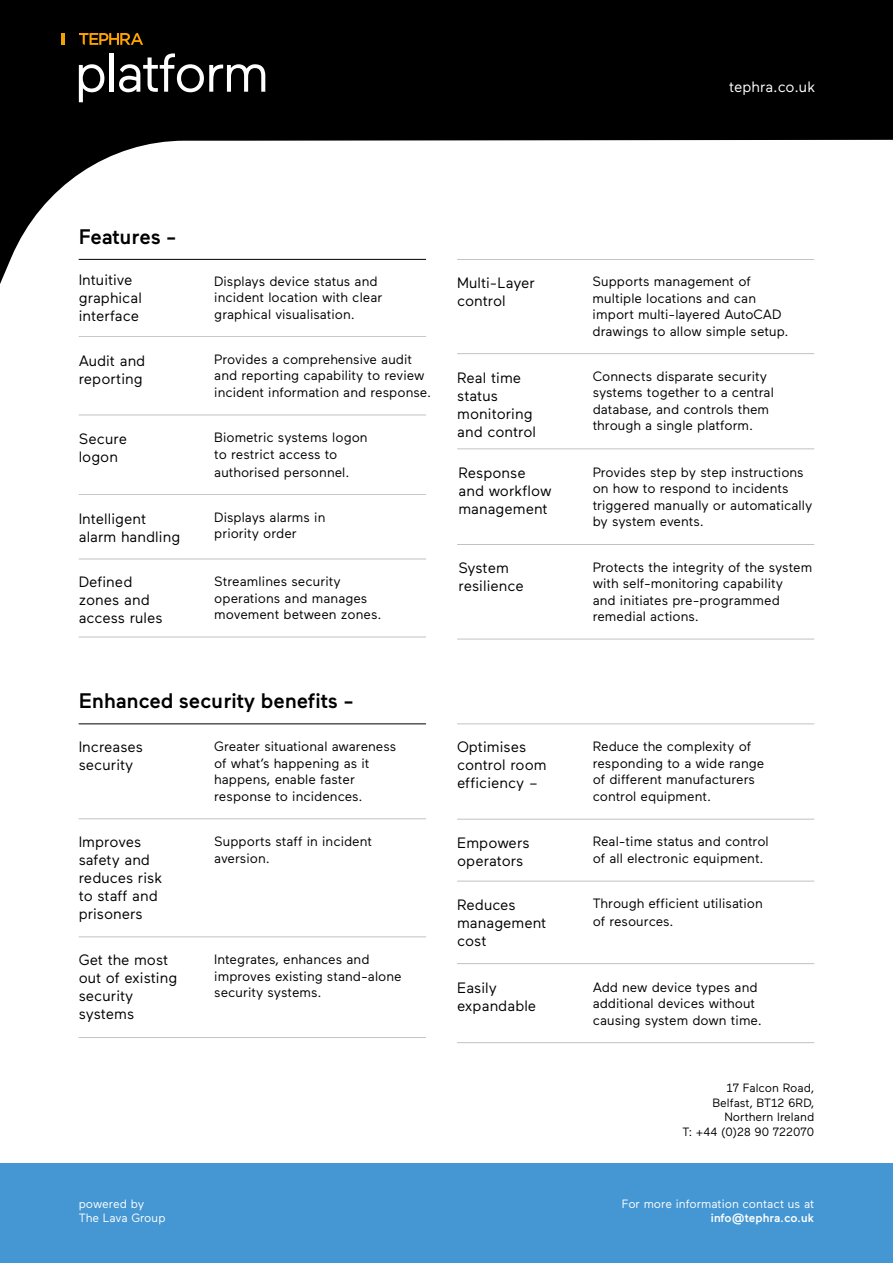
<style>
.page{position:relative;width:893px;height:1263px;background:#000}
.page>*{position:absolute;margin:0;border:0;box-sizing:border-box;transform-origin:0 0}
.t1{font:500 21px "Maax";color:#000}
.t2{font:15px/18px "Maax";color:#000}
.t3{font:15px "Maax";color:#fff}
.t4{font:13.5px/16.5px "Maax";color:#000}
.t5{font:12px/14.4px "Maax";color:#000;text-align:right}
.t6{font:12px/14.4px "Maax";color:#fff}
.t7{font:500 12px "Maax";letter-spacing:-.005em;color:#fff}
</style>
<div class="page">
<div style="left:0;top:140px;width:893px;height:1024px;background:#fff"></div>
<div style="left:0;top:1164px;width:893px;height:99px;background:#4497d3"></div>
<svg style="left:79px;top:64px;width:25px;height:38px"></svg>
<hr style="left:110px;top:53px;width:4px;height:39px;background:#fff">
<svg style="left:119px;top:53px;width:146px;height:39px"></svg>
<hr style="left:61px;top:33px;width:4px;height:12px;background:#f3a300">
<svg style="left:79px;top:33px;width:64px;height:12px"></svg>
<hr style="left:79px;top:724px;width:347px;height:1px;background:#000">
<hr style="left:79px;top:818px;width:347px;height:1px;background:#000">
<hr style="left:79px;top:336px;width:347px;height:1px;background:#000">
<hr style="left:79px;top:415px;width:347px;height:1px;background:#000">
<hr style="left:79px;top:494px;width:347px;height:1px;background:#000">
<hr style="left:79px;top:559px;width:347px;height:1px;background:#000">
<hr style="left:457px;top:353px;width:357px;height:1px;background:#000">
<hr style="left:79px;top:937px;width:347px;height:1px;background:#000">
<hr style="left:79px;top:1037px;width:347px;height:1px;background:#000">
<hr style="left:457px;top:449px;width:357px;height:1px;background:#000">
<hr style="left:457px;top:544px;width:357px;height:1px;background:#000">
<hr style="left:457px;top:639px;width:357px;height:1px;background:#000">
<hr style="left:79px;top:637px;width:347px;height:1px;background:#000">
<hr style="left:457px;top:963px;width:357px;height:1px;background:#000">
<hr style="left:457px;top:1042px;width:357px;height:1px;background:#000">
<hr style="left:457px;top:724px;width:357px;height:1px;background:#000">
<hr style="left:457px;top:259px;width:357px;height:1px;background:#000">
<hr style="left:457px;top:819px;width:357px;height:1px;background:#000">
<hr style="left:457px;top:881px;width:357px;height:1px;background:#000">
<hr style="left:79px;top:259px;width:347px;height:1px;background:#000">
<p class="t3" style="left:729px;top:79px;width:88px">tephra.co.uk</p>
<h1 class="t1" style="left:79px;top:225px;width:100px">Features -</h1>
<p class="t2" style="left:79px;top:271px;width:65px">Intuitive graphical interface</p>
<p class="t2" style="left:79px;top:352px;width:68px">Audit and reporting</p>
<p class="t2" style="left:79px;top:430px;width:50px">Secure logon</p>
<p class="t2" style="left:79px;top:510px;width:103px">Intelligent alarm handling</p>
<p class="t2" style="left:79px;top:573px;width:86px">Defined zones and access rules</p>
<p class="t4" style="left:214px;top:273px;width:170px">Displays device status and incident location with clear graphical visualisation.</p>
<p class="t4" style="left:214px;top:351px;width:218px">Provides a comprehensive audit and reporting capability to review incident information and response.</p>
<p class="t4" style="left:214px;top:429px;width:155px">Biometric systems logon to restrict access to</p>
<p class="t4" style="left:214px;top:464px;width:137px">authorised personnel.</p>
<p class="t4" style="left:214px;top:509px;width:113px">Displays alarms in priority order</p>
<p class="t4" style="left:214px;top:573px;width:169px">Streamlines security operations and manages movement between zones.</p>
<h1 class="t1" style="left:79px;top:690px;width:277px">Enhanced security benefits -</h1>
<p class="t2" style="left:79px;top:738px;width:66px">Increases security</p>
<p class="t4" style="left:214px;top:738px;width:184px">Greater situational awareness of what’s happening as it happens, enable faster response to incidences.</p>
<p class="t2" style="left:79px;top:833px;width:85px">Improves safety and reduces risk to staff and prisoners</p>
<p class="t4" style="left:214px;top:833px;width:159px">Supports staff in incident aversion.</p>
<p class="t2" style="left:79px;top:951px;width:100px">Get the most out of existing security systems</p>
<p class="t4" style="left:214px;top:951px;width:189px">Integrates, enhances and improves existing stand-alone security systems.</p>
<p class="t2" style="left:457px;top:274px;width:79px">Multi-Layer control</p>
<p class="t2" style="left:457px;top:369px;width:80px">Real time status monitoring and control</p>
<p class="t2" style="left:458px;top:464px;width:95px">Response and workflow management</p>
<p class="t2" style="left:458px;top:559px;width:67px">System resilience</p>
<p class="t4" style="left:593px;top:274px;width:198px">Supports management of multiple locations and can import multi-layered AutoCAD drawings to allow simple setup.</p>
<p class="t4" style="left:593px;top:368px;width:183px">Connects disparate security systems together to a central database, and controls them through a single platform.</p>
<p class="t4" style="left:593px;top:464px;width:221px">Provides step by step instructions on how to respond to incidents triggered manually or automatically by system events.</p>
<p class="t4" style="left:593px;top:559px;width:221px">Protects the integrity of the system with self-monitoring capability<br>and initiates pre-programmed remedial actions.</p>
<p class="t2" style="left:457px;top:738px;width:91px">Optimises control room efficiency –</p>
<p class="t4" style="left:593px;top:738px;width:173px">Reduce the complexity of responding to a wide range of different manufacturers control equipment.</p>
<p class="t2" style="left:457px;top:833px;width:74px">Empowers operators</p>
<p class="t4" style="left:593px;top:834px;width:178px">Real-time status and control of all electronic equipment.</p>
<p class="t2" style="left:457px;top:895px;width:91px">Reduces management cost</p>
<p class="t2" style="left:457px;top:979px;width:81px">Easily expandable</p>
<p class="t4" style="left:593px;top:895px;width:172px;line-height:18px">Through efficient utilisation of resources.</p>
<p class="t4" style="left:593px;top:979px;width:171px">Add new device types and additional devices without causing system down time.</p>
<p class="t5" style="left:682px;top:1081px;width:133px">17 Falcon Road,<br>Belfast, BT12 6RD,<br>Northern Ireland<br>T: +44 (0)28 90 722070</p>
<p class="t6" style="left:79px;top:1197px;width:88px">powered by<br>The Lava Group</p>
<p class="t6" style="left:622px;top:1197px;width:194px">For more information contact us at</p>
<p class="t7" style="left:711px;top:1212px;width:105px">info@tephra.co.uk</p>
</div>
